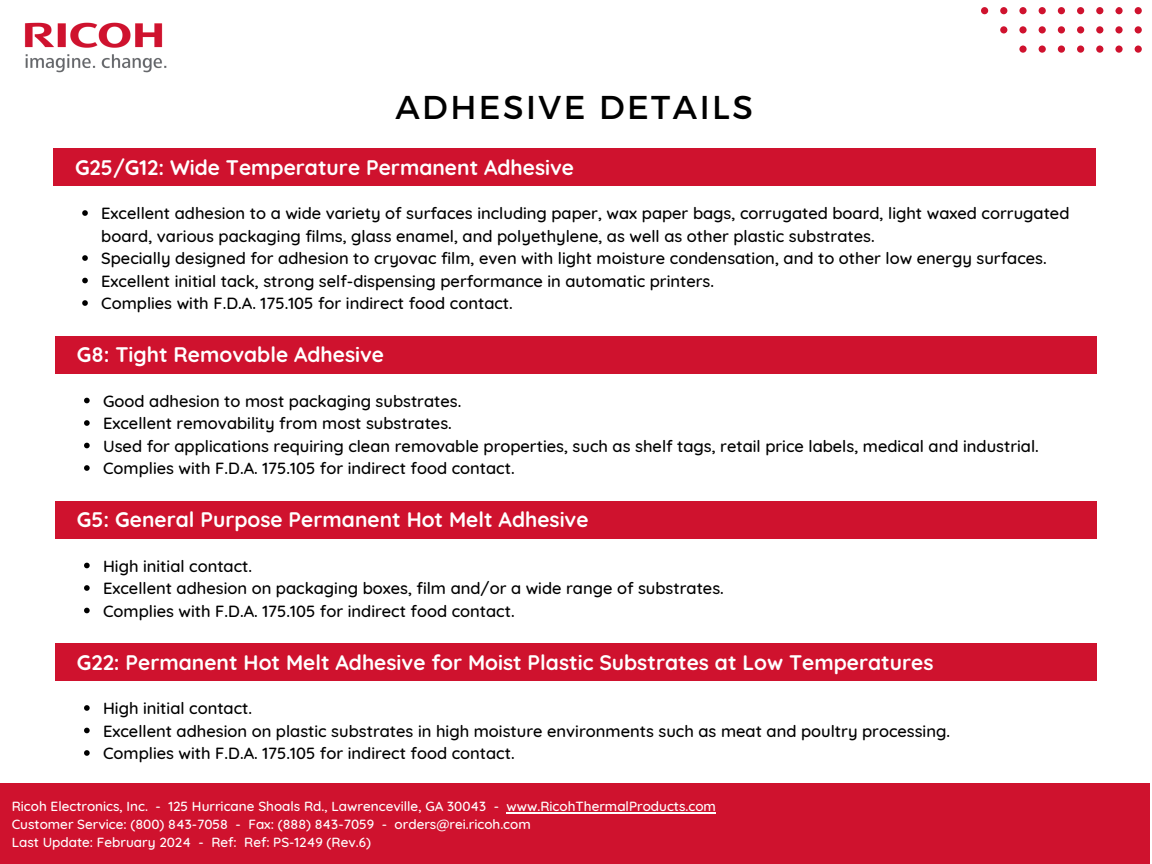
<style>
.page{position:relative;width:1152px;height:864px;background:#fff}
.page>*{position:absolute;margin:0;border:0;box-sizing:border-box;transform-origin:0 0}
.t1{font:33px "Montserrat";letter-spacing:.075em;color:#000}
.t2{font:700 21px "Quicksand";color:#fff}
.t3{font:500 16.5px/22.5px "Quicksand";color:#000}
.t4{font:500 13.5px "Quicksand";color:#fff}
</style>
<div class="page">
<div style="left:0;top:783px;width:1150px;height:81px;background:#cf122e"></div>
<div style="left:1019px;top:46px;width:8px;height:7px;background:#cf122e;border-radius:50%"></div>
<div style="left:1019px;top:26px;width:8px;height:7px;background:#cf122e;border-radius:50%"></div>
<div style="left:1019px;top:7px;width:8px;height:7px;background:#cf122e;border-radius:50%"></div>
<div style="left:1039px;top:46px;width:7px;height:7px;background:#cf122e;border-radius:50%"></div>
<div style="left:1039px;top:26px;width:7px;height:7px;background:#cf122e;border-radius:50%"></div>
<div style="left:1039px;top:7px;width:7px;height:7px;background:#cf122e;border-radius:50%"></div>
<div style="left:1058px;top:46px;width:7px;height:7px;background:#cf122e;border-radius:50%"></div>
<div style="left:1058px;top:26px;width:7px;height:7px;background:#cf122e;border-radius:50%"></div>
<div style="left:1058px;top:7px;width:7px;height:7px;background:#cf122e;border-radius:50%"></div>
<div style="left:981px;top:7px;width:7px;height:7px;background:#cf122e;border-radius:50%"></div>
<div style="left:1000px;top:26px;width:7px;height:7px;background:#cf122e;border-radius:50%"></div>
<div style="left:1000px;top:7px;width:7px;height:7px;background:#cf122e;border-radius:50%"></div>
<div style="left:1096px;top:7px;width:7px;height:7px;background:#cf122e;border-radius:50%"></div>
<div style="left:1096px;top:26px;width:7px;height:7px;background:#cf122e;border-radius:50%"></div>
<svg style="left:1115px;top:7px;width:8px;height:7px"></svg>
<div style="left:1077px;top:46px;width:7px;height:7px;background:#cf122e;border-radius:50%"></div>
<div style="left:1077px;top:26px;width:7px;height:7px;background:#cf122e;border-radius:50%"></div>
<div style="left:1077px;top:7px;width:7px;height:7px;background:#cf122e;border-radius:50%"></div>
<div style="left:1096px;top:46px;width:7px;height:7px;background:#cf122e;border-radius:50%"></div>
<div style="left:1135px;top:7px;width:7px;height:7px;background:#cf122e;border-radius:50%"></div>
<div style="left:1135px;top:26px;width:7px;height:7px;background:#cf122e;border-radius:50%"></div>
<div style="left:1115px;top:46px;width:8px;height:7px;background:#cf122e;border-radius:50%"></div>
<svg style="left:1115px;top:26px;width:8px;height:7px"></svg>
<div style="left:1135px;top:46px;width:7px;height:7px;background:#cf122e;border-radius:50%"></div>
<div style="left:53px;top:148px;width:1042px;height:38px;background:#cf122e"></div>
<img style="left:24px;top:22px;width:143px;height:51px">
<hr style="left:507px;top:812px;width:209px;height:1px;background:#fff">
<svg style="left:82px;top:210px;width:6px;height:6px"></svg>
<svg style="left:82px;top:255px;width:6px;height:6px"></svg>
<svg style="left:82px;top:278px;width:6px;height:5px"></svg>
<svg style="left:82px;top:300px;width:6px;height:6px"></svg>
<div style="left:55px;top:336px;width:1042px;height:37px;background:#cf122e"></div>
<svg style="left:84px;top:398px;width:6px;height:5px"></svg>
<svg style="left:84px;top:420px;width:6px;height:6px"></svg>
<svg style="left:84px;top:443px;width:6px;height:5px"></svg>
<svg style="left:84px;top:465px;width:6px;height:6px"></svg>
<div style="left:55px;top:501px;width:1042px;height:37px;background:#cf122e"></div>
<svg style="left:84px;top:563px;width:6px;height:5px"></svg>
<svg style="left:84px;top:585px;width:6px;height:6px"></svg>
<svg style="left:84px;top:608px;width:6px;height:5px"></svg>
<div style="left:55px;top:643px;width:1042px;height:38px;background:#cf122e"></div>
<svg style="left:84px;top:705px;width:6px;height:6px"></svg>
<svg style="left:84px;top:728px;width:6px;height:5px"></svg>
<svg style="left:84px;top:750px;width:6px;height:6px"></svg>
<h1 class="t1" style="left:395px;top:86px;width:359px">ADHESIVE DETAILS</h1>
<p class="t2" style="left:75px;top:154px;width:501px">G25/G12: Wide Temperature Permanent Adhesive</p>
<p class="t3" style="left:101px;top:202px;width:970px">Excellent adhesion to a wide variety of surfaces including paper, wax paper bags, corrugated board, light waxed corrugated board, various packaging films, glass enamel, and polyethylene, as well as other plastic substrates.</p>
<p class="t3" style="left:101px;top:247px;width:947px">Specially designed for adhesion to cryovac film, even with light moisture condensation, and to other low energy surfaces.</p>
<h2 class="t3" style="left:101px;top:269px;width:614px">Excellent initial tack, strong self-dispensing performance in automatic printers.</h2>
<p class="t3" style="left:101px;top:292px;width:413px">Complies with F.D.A. 175.105 for indirect food contact.</p>
<p class="t2" style="left:77px;top:341px;width:309px">G8: Tight Removable Adhesive</p>
<p class="t3" style="left:103px;top:389px;width:360px">Good adhesion to most packaging substrates.</p>
<p class="t3" style="left:103px;top:412px;width:350px">Excellent removability from most substrates.</p>
<h2 class="t3" style="left:103px;top:434px;width:937px">Used for applications requiring clean removable properties, such as shelf tags, retail price labels, medical and industrial.</h2>
<p class="t3" style="left:103px;top:457px;width:413px">Complies with F.D.A. 175.105 for indirect food contact.</p>
<p class="t2" style="left:77px;top:506px;width:513px">G5: General Purpose Permanent Hot Melt Adhesive</p>
<p class="t3" style="left:103px;top:554px;width:151px">High initial contact.</p>
<h2 class="t3" style="left:103px;top:577px;width:622px">Excellent adhesion on packaging boxes, film and/or a wide range of substrates.</h2>
<p class="t3" style="left:103px;top:599px;width:413px">Complies with F.D.A. 175.105 for indirect food contact.</p>
<p class="t2" style="left:77px;top:649px;width:858px">G22: Permanent Hot Melt Adhesive for Moist Plastic Substrates at Low Temperatures</p>
<p class="t3" style="left:103px;top:697px;width:151px">High initial contact.</p>
<p class="t3" style="left:103px;top:719px;width:849px">Excellent adhesion on plastic substrates in high moisture environments such as meat and poultry processing.</p>
<p class="t3" style="left:103px;top:742px;width:413px">Complies with F.D.A. 175.105 for indirect food contact.</p>
<h2 class="t4" style="left:12px;top:798px;width:706px">Ricoh Electronics, Inc. - 125 Hurricane Shoals Rd., Lawrenceville, GA 30043 - www.RicohThermalProducts.com</h2>
<p class="t4" style="left:12px;top:816px;width:521px">Customer Service: (800) 843-7058 - Fax: (888) 843-7059 - orders@rei.ricoh.com</p>
<p class="t4" style="left:12px;top:834px;width:361px">Last Update: February 2024 - Ref: Ref: PS-1249 (Rev.6)</p>
</div>
